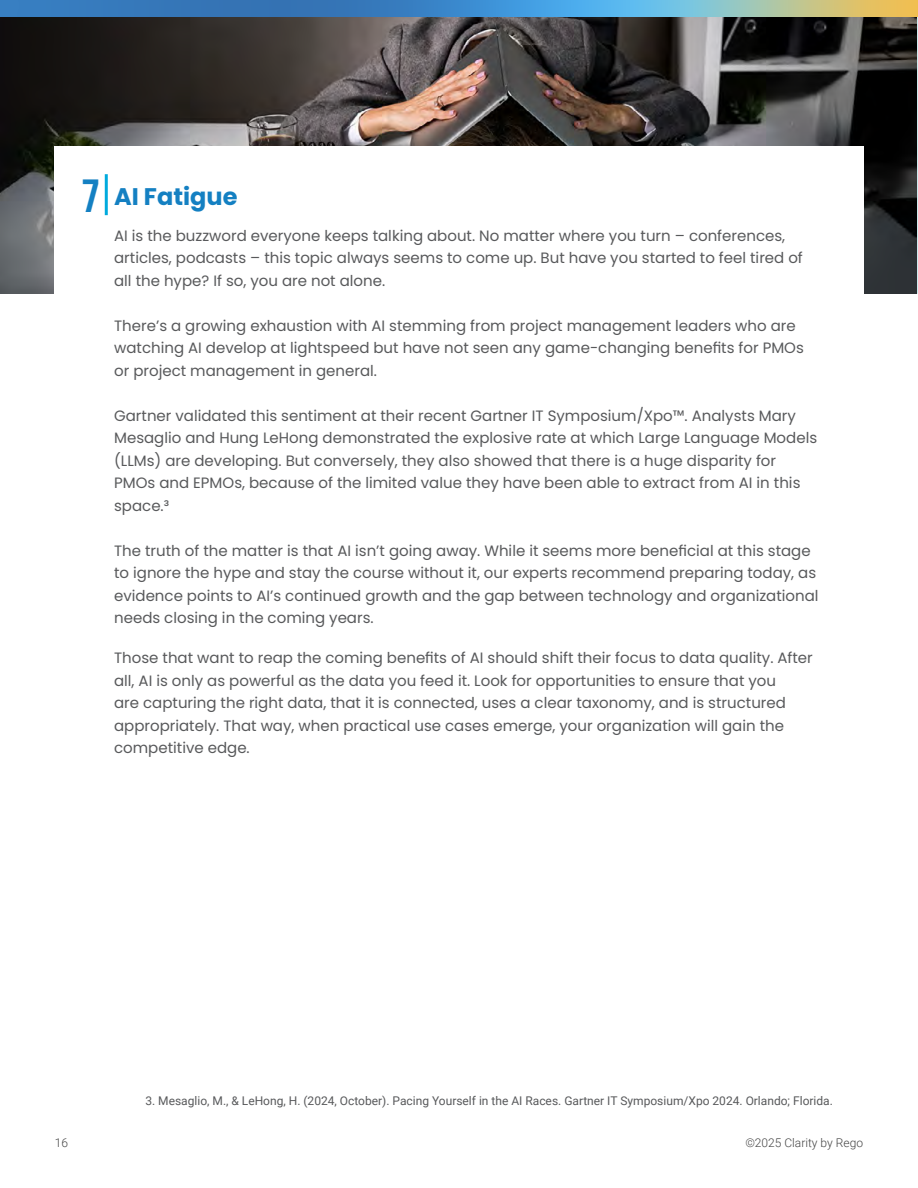
<style>
.page{position:relative;width:918px;height:1188px;background:#fff}
.page>*{position:absolute;margin:0;border:0;box-sizing:border-box;transform-origin:0 0}
.t1{font:700 24px "Poppins";color:#1480c2}
.t2{font:15px/22.5px "Poppins";color:#58595b}
.t3{font:12px "Roboto";color:#58595b}
.t4{font:300 12px "Roboto";color:#444}
.s1{font-family:"Bebas Neue";font-size:46.5px}
.s2{font-family:"Roboto"}
</style>
<div class="page">
<img style="left:0;top:17px;width:917px;height:277px">
<div style="left:54px;top:146px;width:810px;height:161px;background:#fff"></div>
<hr style="left:105px;top:174px;width:3px;height:41px;background:#0ad">
<img style="left:0;top:0;width:918px;height:17px">
<h1 class="t1" style="left:82px;top:183px;width:157px"><span class="s1">7</span> AI Fatigue</h1>
<p class="t2" style="left:114px;top:224px;width:690px">AI is the buzzword everyone keeps talking about. No matter where you turn – conferences, articles, podcasts – this topic always seems to come up. But have you started to feel tired of all the hype? If so, you are not alone.</p>
<p class="t2" style="left:114px;top:314px;width:691px">There’s a growing exhaustion with AI stemming from project management leaders who are watching AI develop at lightspeed but have not seen any game-changing benefits for PMOs or project management in general.</p>
<p class="t2" style="left:114px;top:404px;width:705px">Gartner validated this sentiment at their recent Gartner IT Symposium/Xpo™. Analysts Mary Mesaglio and Hung LeHong demonstrated the explosive rate at which Large Language Models (LLMs) are developing. But conversely, they also showed that there is a huge disparity for PMOs and EPMOs, because of the limited value they have been able to extract from AI in this space.<span class="s2">3</span></p>
<p class="t2" style="left:114px;top:539px;width:706px">The truth of the matter is that AI isn’t going away. While it seems more beneficial at this stage to ignore the hype and stay the course without it, our experts recommend preparing today, as evidence points to AI’s continued growth and the gap between technology and organizational needs closing in the coming years.</p>
<p class="t2" style="left:114px;top:647px;width:700px">Those that want to reap the coming benefits of AI should shift their focus to data quality. After all, AI is only as powerful as the data you feed it. Look for opportunities to ensure that you<br>are capturing the right data, that it is connected, uses a clear taxonomy, and is structured appropriately. That way, when practical use cases emerge, your organization will gain the competitive edge.</p>
<p class="t3" style="left:145px;top:1092px;width:689px">3. Mesaglio, M., &amp; LeHong, H. (2024, October). Pacing Yourself in the AI Races. Gartner IT Symposium/Xpo 2024. Orlando; Florida.</p>
<p class="t4" style="left:55px;top:1134px;width:15px">16</p>
<p class="t4" style="left:745px;top:1134px;width:119px">©2025 Clarity by Rego</p>
</div>
